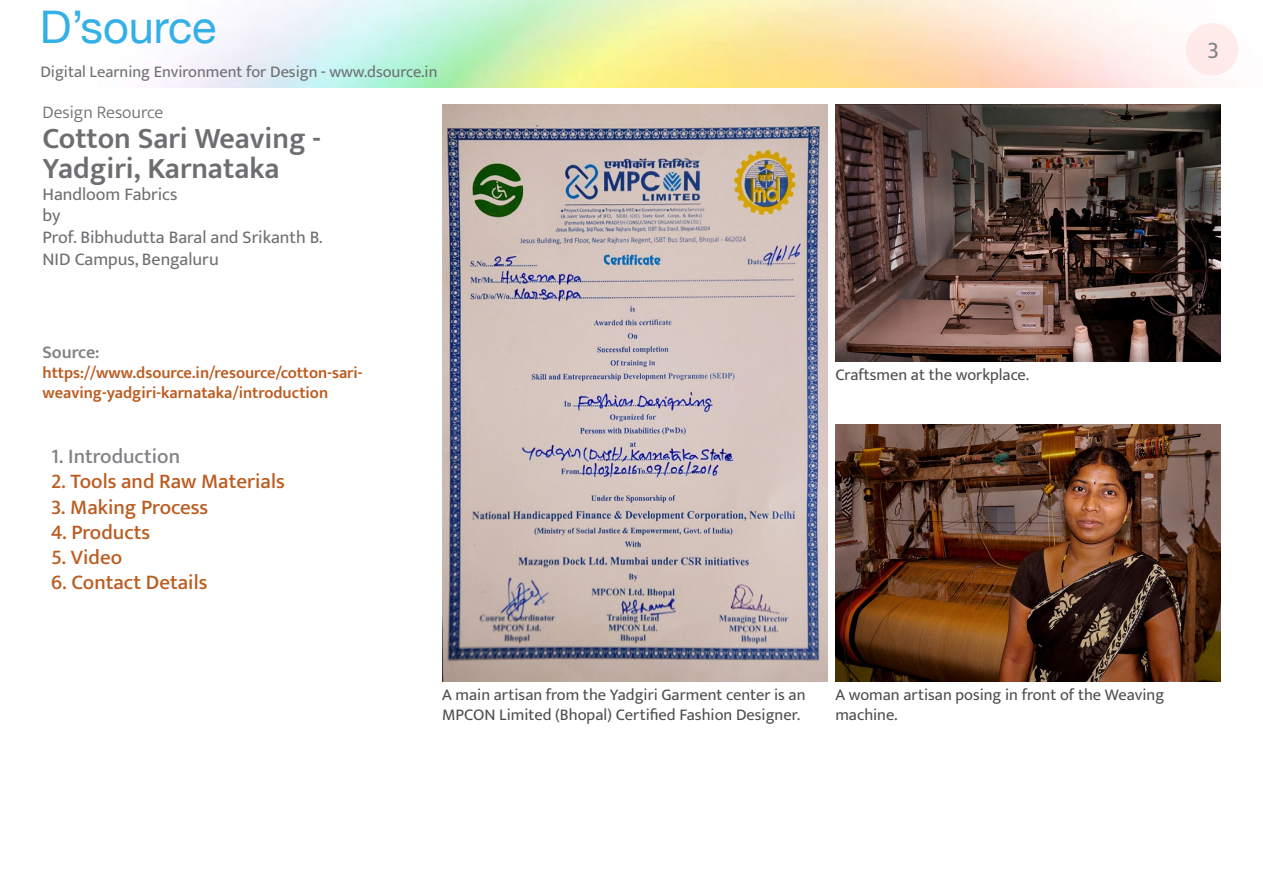
<style>
.page{position:relative;width:1263px;height:893px;background:#fff}
.page>*{position:absolute;margin:0;border:0;box-sizing:border-box;transform-origin:0 0}
.t1{font:45px "Helvetica Neue";color:#33b0e5}
.t2{font:600 30px/30px "Ek Mukta";color:#6d6e71}
.t3{font:24px "Ek Mukta";color:#808285}
.t4{font:500 21px "Ek Mukta";color:#bb5c20}
.t5{font:500 21px "Ek Mukta";color:#808285}
.t6{font:18px/21.6px "Ek Mukta";color:#6d6e71}
.t7{font:300 18px "Ek Mukta";color:#6d6e71}
.t8{font:600 18px "Ek Mukta";color:#808285}
.t9{font:16.5px/19.8px "Ek Mukta";color:#4d4d4f}
.t10{font:600 16.5px/19.8px "Ek Mukta";color:#bb5c20}
.t11{font:16.5px "Ek Mukta";color:#6d6e71}
</style>
<div class="page">
<div style="left:1186px;top:23px;width:52px;height:52px;background:#feebea;border-radius:50%"></div>
<img style="left:835px;top:105px;width:385px;height:257px">
<img style="left:442px;top:105px;width:385px;height:576px">
<img style="left:835px;top:424px;width:385px;height:257px">
<h1 class="t1" style="left:40px;top:0;width:178px">D’source</h1>
<p class="t11" style="left:40px;top:62px;width:399px">Digital Learning Environment for Design - www.dsource.in</p>
<p class="t7" style="left:43px;top:101px;width:122px">Design Resource</p>
<h2 class="t2" style="left:43px;top:123px;width:280px">Cotton Sari Weaving -<br>Yadgiri, Karnataka</h2>
<p class="t6" style="left:43px;top:183px;width:282px">Handloom Fabrics<br>by<br>Prof. Bibhudutta Baral and Srikanth B.<br>NID Campus, Bengaluru</p>
<p class="t8" style="left:43px;top:342px;width:59px">Source:</p>
<p class="t10" style="left:43px;top:363px;width:321px">https://www.dsource.in/resource/cotton-sari&shy;weaving-yadgiri-karnataka/introduction</p>
<p class="t5" style="left:51px;top:444px;width:131px">1. Introduction</p>
<p class="t4" style="left:51px;top:469px;width:235px">2. Tools and Raw Materials</p>
<p class="t4" style="left:51px;top:494px;width:159px">3. Making Process</p>
<p class="t4" style="left:51px;top:519px;width:101px">4. Products</p>
<p class="t4" style="left:51px;top:544px;width:73px">5. Video</p>
<p class="t4" style="left:51px;top:570px;width:158px">6. Contact Details</p>
<p class="t9" style="left:835px;top:365px;width:195px">Craftsmen at the workplace.</p>
<p class="t9" style="left:442px;top:684px;width:365px">A main artisan from the Yadgiri Garment center is an<br>MPCON Limited (Bhopal) Certified Fashion Designer.</p>
<p class="t9" style="left:835px;top:684px;width:330px">A woman artisan posing in front of the Weaving machine.</p>
<h3 class="t3" style="left:1207px;top:35px;width:13px">3</h3>
</div>
